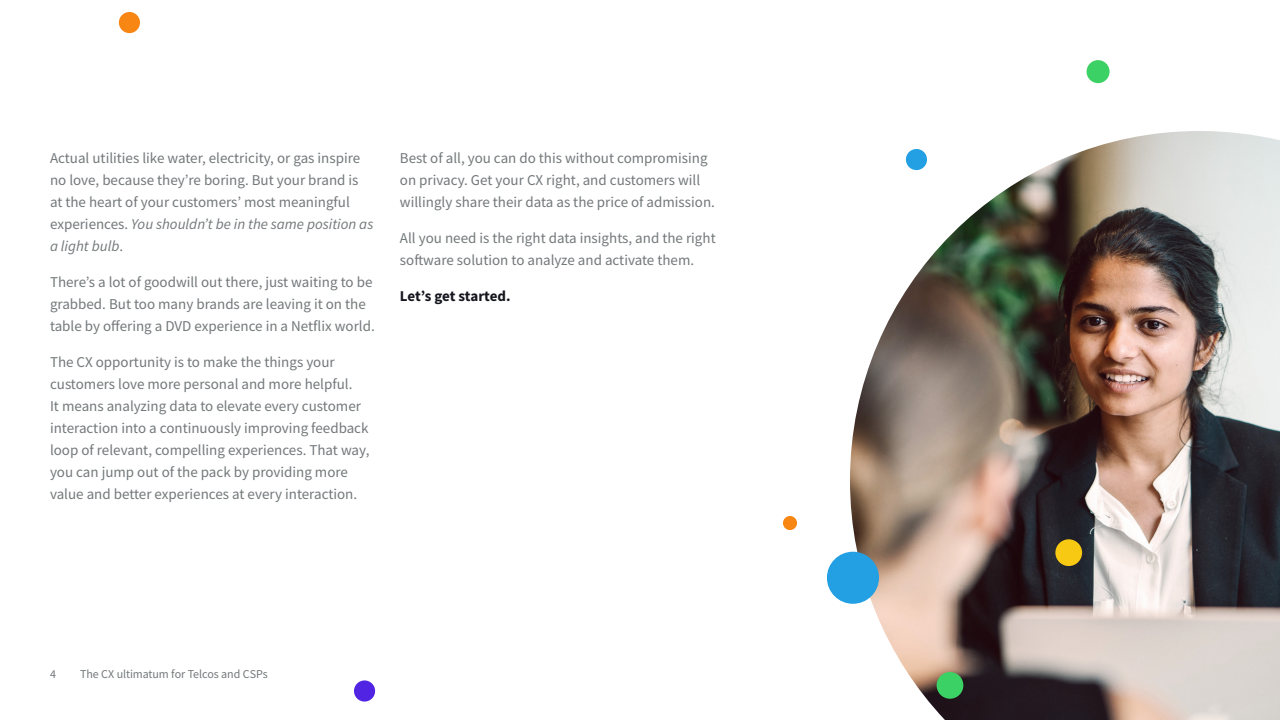
<style>
.page{position:relative;width:1280px;height:720px;background:#fff}
.page>*{position:absolute;margin:0;border:0;box-sizing:border-box;transform-origin:0 0}
.t1{font:15px/22px "Source Sans Pro";color:#73787a}
.t2{font:700 15px "Source Sans Pro";letter-spacing:-.01em;color:#15151e}
.t3{font:12px "Source Sans Pro";letter-spacing:-.005em;color:#73787a}
.s1{font-style:italic}
</style>
<div class="page">
<img style="left:850px;top:131px;width:430px;height:589px">
<div style="left:1055px;top:539px;width:27px;height:27px;background:#f8c913;border-radius:50%"></div>
<div style="left:119px;top:12px;width:21px;height:21px;background:#f88613;border-radius:50%"></div>
<div style="left:906px;top:149px;width:21px;height:21px;background:#239fe3;border-radius:50%"></div>
<div style="left:937px;top:672px;width:26px;height:27px;background:#3cd164;border-radius:50%"></div>
<div style="left:354px;top:680px;width:21px;height:22px;background:#5123e3;border-radius:50%"></div>
<div style="left:827px;top:552px;width:52px;height:52px;background:#239fe3;border-radius:50%"></div>
<div style="left:1087px;top:60px;width:23px;height:23px;background:#3cd164;border-radius:50%"></div>
<div style="left:783px;top:516px;width:14px;height:14px;background:#f88613;border-radius:50%"></div>
<p class="t1" style="left:50px;top:147px;width:325px">Actual utilities like water, electricity, or gas inspire no love, because they’re boring. But your brand is at the heart of your customers’ most meaningful experiences. <span class="s1">You shouldn’t be in the same position as a light bulb</span>.</p>
<p class="t1" style="left:50px;top:271px;width:326px">There’s a lot of goodwill out there, just waiting to be grabbed. But too many brands are leaving it on the table by offering a DVD experience in a Netflix world.</p>
<p class="t1" style="left:50px;top:351px;width:321px">The CX opportunity is to make the things your customers love more personal and more helpful.<br>It means analyzing data to elevate every customer interaction into a continuously improving feedback loop of relevant, compelling experiences. That way, you can jump out of the pack by providing more value and better experiences at every interaction.</p>
<p class="t1" style="left:400px;top:147px;width:316px">Best of all, you can do this without compromising on privacy. Get your CX right, and customers will willingly share their data as the price of admission.</p>
<p class="t1" style="left:400px;top:227px;width:317px">All you need is the right data insights, and the right software solution to analyze and activate them.</p>
<p class="t2" style="left:400px;top:286px;width:112px">Let’s get started.</p>
<p class="t3" style="left:50px;top:667px;width:7px">4</p>
<p class="t3" style="left:80px;top:667px;width:189px">The CX ultimatum for Telcos and CSPs</p>
</div>
